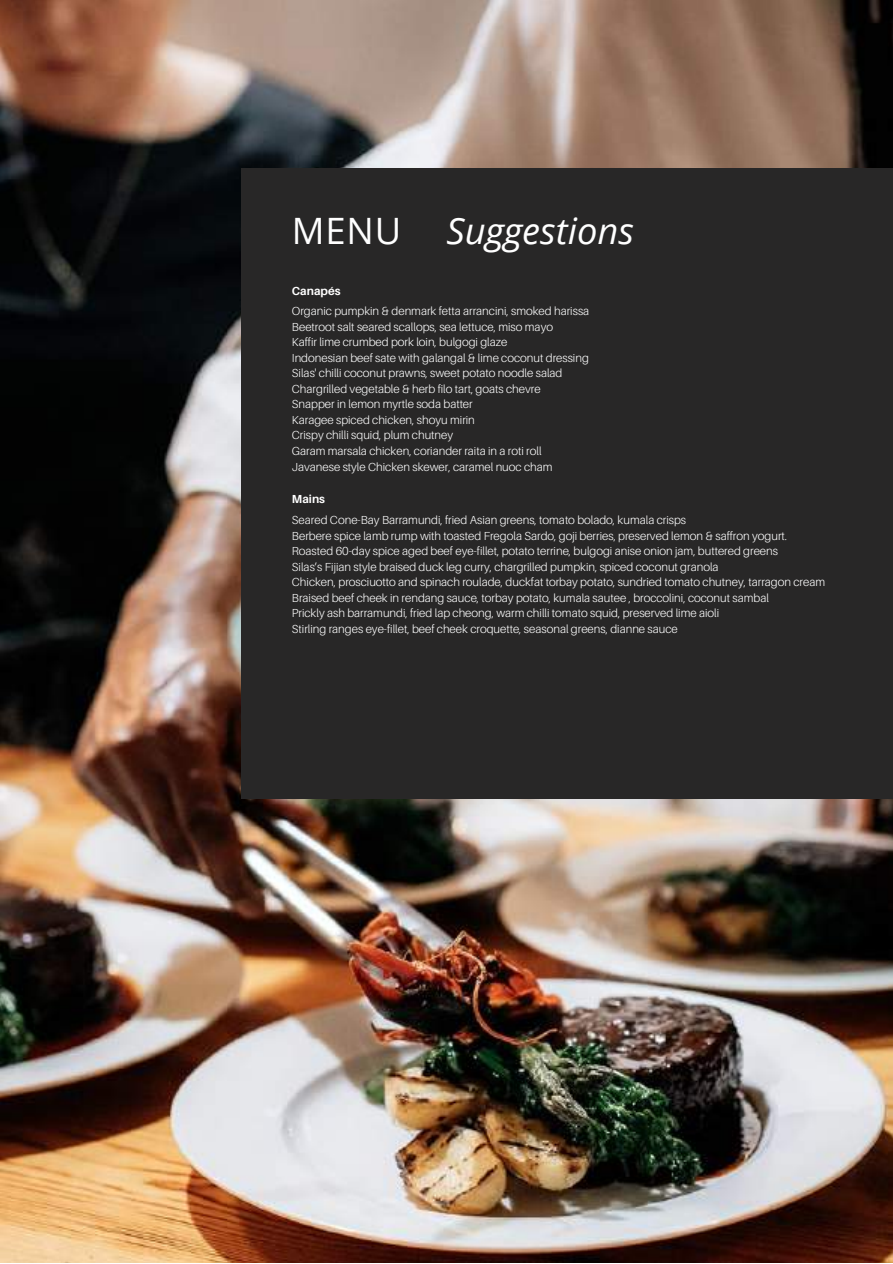
<style>
.page{position:relative;width:893px;height:1264px;background:#fff}
.page>*{position:absolute;margin:0;border:0;box-sizing:border-box;transform-origin:0 0}
.t1{font:italic 36.3px "Open Sans";color:#fff}
.t2{font:300 11.7px/15.5px "Aileron";color:#fff}
.t3{font:700 11.7px "Aileron";color:#fff}
.s1{font-style:normal}
</style>
<div class="page">
<img style="left:0;top:0;width:892px;height:1262px">
<div style="left:241px;top:168px;width:651px;height:630px;background:#282727"></div>
<h1 class="t1" style="left:292px;top:205px;width:343px"><span class="s1">MENU</span> Suggestions</h1>
<p class="t3" style="left:292px;top:283px;width:50px">Canapés</p>
<p class="t2" style="left:292px;top:303px;width:299px">Organic pumpkin &amp; denmark fetta arrancini, smoked harissa Beetroot salt seared scallops, sea lettuce, miso mayo<br>Kaffir lime crumbed pork loin, bulgogi glaze<br>Indonesian beef sate with galangal &amp; lime coconut dressing Silas' chilli coconut prawns, sweet potato noodle salad Chargrilled vegetable &amp; herb filo tart, goats chevre<br>Snapper in lemon myrtle soda batter<br>Karagee spiced chicken, shoyu mirin<br>Crispy chilli squid, plum chutney<br>Garam marsala chicken, coriander raita in a roti roll Javanese style Chicken skewer, caramel nuoc cham</p>
<p class="t3" style="left:292px;top:492px;width:35px">Mains</p>
<p class="t2" style="left:292px;top:511px;width:534px">Seared Cone-Bay Barramundi, fried Asian greens, tomato bolado, kumala crisps<br>Berbere spice lamb rump with toasted Fregola Sardo, goji berries, preserved lemon &amp; saffron yogurt.<br>Roasted 60-day spice aged beef eye-fillet, potato terrine, bulgogi anise onion jam, buttered greens<br>Silas’s Fijian style braised duck leg curry, chargrilled pumpkin, spiced coconut granola<br>Chicken, prosciuotto and spinach roulade, duckfat torbay potato, sundried tomato chutney, tarragon cream Braised beef cheek in rendang sauce, torbay potato, kumala sautee , broccolini, coconut sambal<br>Prickly ash barramundi, fried lap cheong, warm chilli tomato squid, preserved lime aioli<br>Stirling ranges eye-fillet, beef cheek croquette, seasonal greens, dianne sauce</p>
</div>
